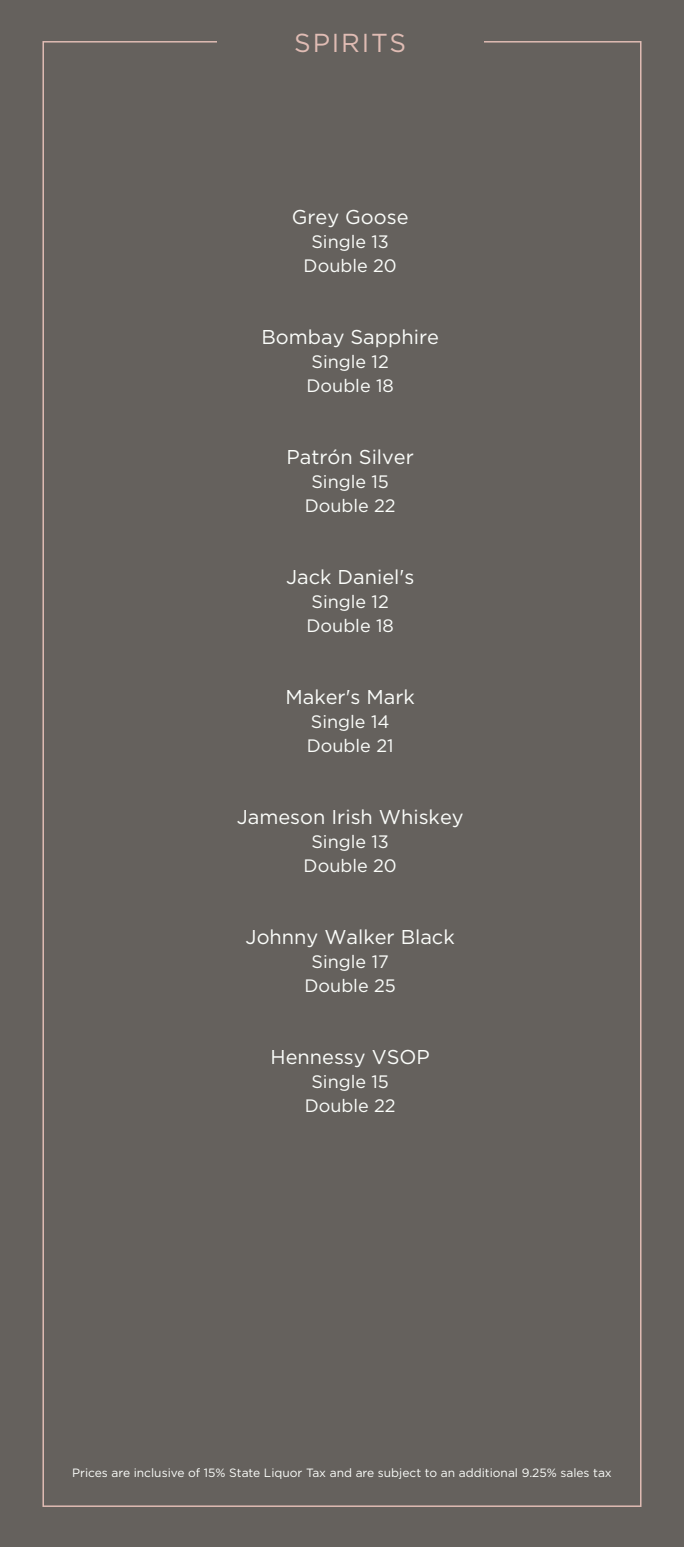
<style>
.page{position:relative;width:684px;height:1548px;background:#fff}
.page>*{position:absolute;margin:0;border:0;box-sizing:border-box;transform-origin:0 0}
.t1{font:26px "Gotham";letter-spacing:.07em;color:#e0bcb4}
.t2{font:20px "Gotham";color:#fbfdfa}
.t3{font:18px "Gotham";color:#fbfdfa}
.t4{font:12px "Gotham";color:#fbfdfa}
</style>
<div class="page">
<div style="left:1px;top:1px;width:682px;height:1546px;background:#65615d"></div>
<div style="left:649px;top:1px;width:35px;height:1546px;background:#65615d"></div>
<p class="t1" style="left:294px;top:26px;width:113px">SPIRITS</p>
<p class="t2" style="left:292px;top:204px;width:118px">Grey Goose</p>
<p class="t3" style="left:311px;top:230px;width:79px">Single 13</p>
<p class="t3" style="left:304px;top:254px;width:95px">Double 20</p>
<p class="t2" style="left:261px;top:324px;width:179px">Bombay Sapphire</p>
<p class="t3" style="left:312px;top:350px;width:79px">Single 12</p>
<p class="t3" style="left:307px;top:374px;width:89px">Double 18</p>
<p class="t2" style="left:287px;top:444px;width:129px">Patrón Silver</p>
<p class="t3" style="left:311px;top:470px;width:79px">Single 15</p>
<p class="t3" style="left:305px;top:494px;width:93px">Double 22</p>
<p class="t2" style="left:286px;top:564px;width:130px">Jack Daniel's</p>
<p class="t3" style="left:312px;top:590px;width:79px">Single 12</p>
<p class="t3" style="left:307px;top:614px;width:89px">Double 18</p>
<p class="t2" style="left:285px;top:684px;width:131px">Maker's Mark</p>
<p class="t3" style="left:311px;top:710px;width:80px">Single 14</p>
<p class="t3" style="left:307px;top:734px;width:88px">Double 21</p>
<p class="t2" style="left:237px;top:804px;width:228px">Jameson Irish Whiskey</p>
<p class="t3" style="left:311px;top:830px;width:79px">Single 13</p>
<p class="t3" style="left:304px;top:854px;width:95px">Double 20</p>
<p class="t2" style="left:246px;top:924px;width:211px">Johnny Walker Black</p>
<p class="t3" style="left:312px;top:950px;width:79px">Single 17</p>
<p class="t3" style="left:305px;top:974px;width:93px">Double 25</p>
<p class="t2" style="left:271px;top:1044px;width:161px">Hennessy VSOP</p>
<p class="t3" style="left:311px;top:1070px;width:79px">Single 15</p>
<p class="t3" style="left:305px;top:1094px;width:93px">Double 22</p>
<p class="t4" style="left:72px;top:1465px;width:541px">Prices are inclusive of 15% State Liquor Tax and are subject to an additional 9.25% sales tax</p>
</div>
